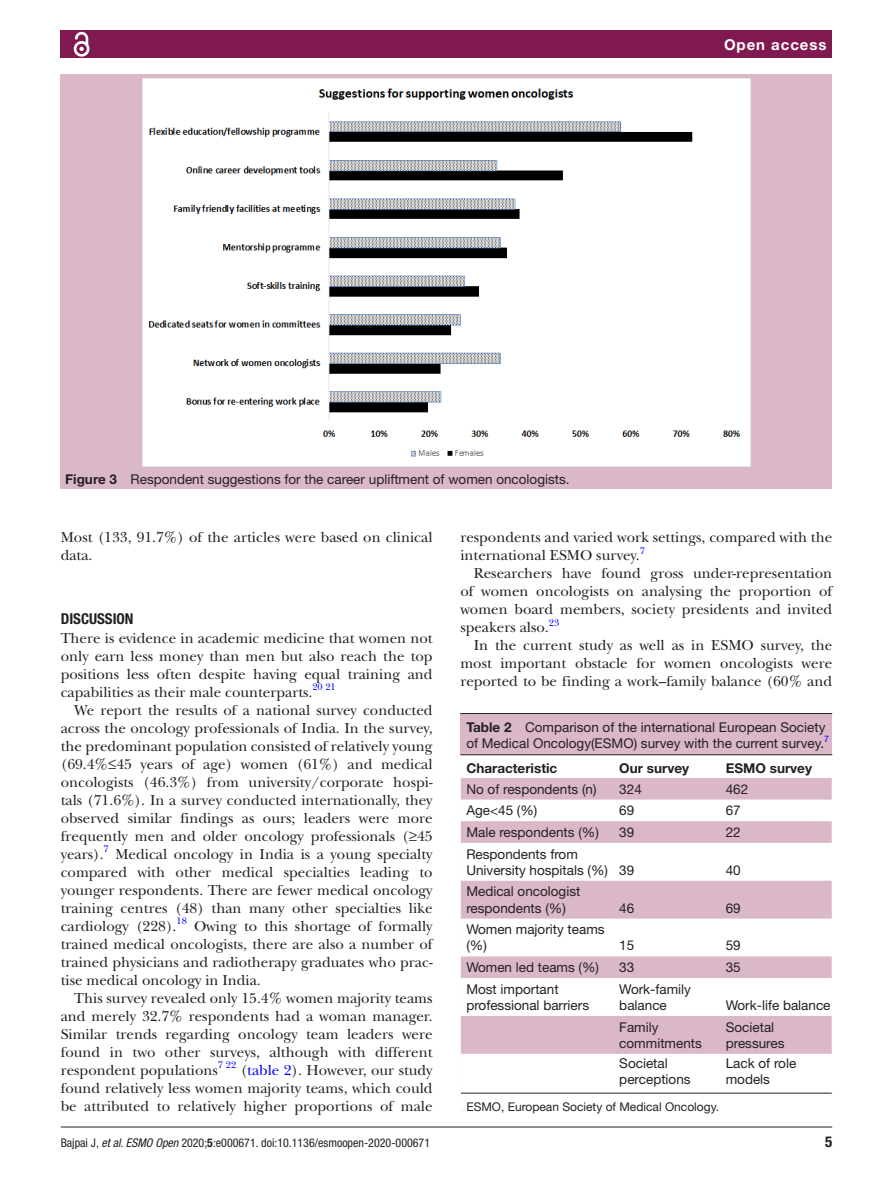
<style>
.page{position:relative;width:893px;height:1191px;background:#fff}
.page>*{position:absolute;margin:0;border:0;box-sizing:border-box;transform-origin:0 0}
.t1{font:15px/18px "New Baskerville";color:#231f20;text-align:justify}
.t2{font:700 condensed 15px "Helvetica Neue LT Std";color:#231f20}
.t3{font:700 15px "Helvetica Neue LT Std";letter-spacing:.065em;color:#fff}
.t4{font:13.5px/16.2px "Helvetica Neue LT Std";color:#231f20}
.t5{font:700 13.5px "Helvetica Neue LT Std";color:#231f20}
.t6{font:condensed 12px "Helvetica Neue LT Std";color:#231f20}
.t7{font:12px "Helvetica Neue LT Std";color:#231f20}
.t8{font:9.9px "New Baskerville";color:#00f}
.s1{font-weight:700}
.s2{color:#00f}
.s3{font-style:italic}
</style>
<div class="page">
<div style="left:61px;top:31px;width:771px;height:27px;background:#80194f"></div>
<hr style="left:61px;top:1126px;width:771px;height:1px;background:#231f20">
<svg style="left:73px;top:31px;width:17px;height:26px"></svg>
<div style="left:61px;top:74px;width:771px;height:415px;background:#dab8c8"></div>
<img style="left:142px;top:79px;width:609px;height:387px">
<div style="left:460px;top:714px;width:372px;height:396px;background:#dab8c8"></div>
<hr style="left:460px;top:713px;width:372px;height:1px;background:#231f20">
<svg style="left:461px;top:755px;width:371px;height:355px;fill:#fff"></svg>
<hr style="left:460px;top:754px;width:153px;height:1px;background:#231f20">
<hr style="left:613px;top:754px;width:107px;height:1px;background:#231f20">
<hr style="left:720px;top:754px;width:112px;height:1px;background:#231f20">
<hr style="left:613px;top:1092px;width:107px;height:1px;background:#231f20">
<hr style="left:460px;top:1092px;width:153px;height:1px;background:#231f20">
<hr style="left:720px;top:1092px;width:112px;height:1px;background:#231f20">
<svg style="left:460px;top:755px;width:1px;height:88px"></svg>
<hr style="left:460px;top:843px;width:1px;height:37px;background:#fff">
<hr style="left:460px;top:880px;width:1px;height:38px;background:#fff">
<hr style="left:460px;top:918px;width:1px;height:38px;background:#fff">
<svg style="left:460px;top:956px;width:1px;height:22px"></svg>
<hr style="left:460px;top:978px;width:1px;height:38px;background:#fff">
<hr style="left:460px;top:1016px;width:1px;height:37px;background:#fff">
<hr style="left:460px;top:1053px;width:1px;height:40px;background:#fff">
<svg style="left:460px;top:1093px;width:1px;height:17px"></svg>
<p class="t3" style="left:724px;top:35px;width:104px">Open access</p>
<p class="t4" style="left:65px;top:471px;width:506px"><span class="s1">Figure 3</span> Respondent suggestions for the career upliftment of women oncologists.</p>
<p class="t1" style="left:61px;top:528px;width:373px">Most (133, 91.7%) of the articles were based on clinical data.</p>
<p class="t2" style="left:61px;top:610px;width:74px">DISCUSSION</p>
<p class="t1" style="left:61px;top:629px;width:373px">There is evidence in academic medicine that women not only earn less money than men but also reach the top positions less often despite having equal training and capabilities as their male counterparts.</p>
<p class="t8" style="left:312px;top:681px;width:25px">20 21</p>
<p class="t1" style="left:61px;top:701px;width:373px;text-indent:14px">We report the results of a national survey conducted across the oncology professionals of India. In the survey, the predominant population consisted of relatively young (69.4%≤45 years of age) women (61%) and medical oncologists (46.3%) from university/corporate hospi&shy;tals (71.6%). In a survey conducted internationally, they observed similar findings as ours; leaders were more frequently men and older oncology professionals (≥45 years).<sup>7</sup> Medical oncology in India is a young specialty compared with other medical specialties leading to younger respondents. There are fewer medical oncology training centres (48) than many other specialties like cardiology (228).</p>
<p class="t8" style="left:177px;top:915px;width:12px">18</p>
<p class="t1" style="left:61px;top:917px;width:373px;text-indent:133px">Owing to this shortage of formally trained medical oncologists, there are also a number of trained physicians and radiotherapy graduates who prac&shy;tise medical oncology in India.</p>
<p class="t1" style="left:61px;top:989px;width:373px;text-indent:14px">This survey revealed only 15.4% women majority teams and merely 32.7% respondents had a woman manager.<br>Similar trends regarding oncology team leaders were found in two other surveys, although with different respondent populations<sup>7</sup> <sup>22</sup> (<span class="s2">table 2</span>). However, our study found relatively less women majority teams, which could be attributed to relatively higher proportions of male</p>
<p class="t1" style="left:460px;top:528px;width:373px">respondents and varied work settings, compared with the international ESMO survey.</p>
<p class="t8" style="left:640px;top:544px;width:7px">7</p>
<p class="t1" style="left:460px;top:564px;width:373px;text-indent:14px">Researchers have found gross under-representation of women oncologists on analysing the proportion of women board members, society presidents and invited speakers also.</p>
<p class="t8" style="left:549px;top:616px;width:12px">23</p>
<p class="t1" style="left:460px;top:636px;width:373px;text-indent:14px">In the current study as well as in ESMO survey, the most important obstacle for women oncologists were reported to be finding a work–family balance (60% and</p>
<p class="t4" style="left:466px;top:718px;width:364px"><span class="s1">Table 2</span> Comparison of the international European Society of Medical Oncology(ESMO) survey with the current survey.<sup>7</sup></p>
<p class="t5" style="left:466px;top:760px;width:92px">Characteristic</p>
<p class="t5" style="left:619px;top:760px;width:71px">Our survey</p>
<p class="t5" style="left:726px;top:760px;width:88px">ESMO survey</p>
<p class="t4" style="left:466px;top:780px;width:132px">No of respondents (n)</p>
<p class="t4" style="left:619px;top:780px;width:24px">324</p>
<p class="t4" style="left:726px;top:780px;width:24px">462</p>
<p class="t4" style="left:466px;top:802px;width:73px">Age&lt;45 (%)</p>
<p class="t4" style="left:619px;top:802px;width:17px">69</p>
<p class="t4" style="left:726px;top:802px;width:17px">67</p>
<p class="t4" style="left:466px;top:823px;width:134px">Male respondents (%)</p>
<p class="t4" style="left:619px;top:823px;width:17px">39</p>
<p class="t4" style="left:726px;top:823px;width:17px">22</p>
<p class="t4" style="left:466px;top:845px;width:169px">Respondents from<br>University hospitals (%) 39</p>
<p class="t4" style="left:726px;top:861px;width:17px">40</p>
<p class="t4" style="left:466px;top:883px;width:116px">Medical oncologist respondents (%)</p>
<p class="t4" style="left:466px;top:921px;width:140px">Women majority teams (%)</p>
<p class="t4" style="left:619px;top:899px;width:17px">46</p>
<p class="t4" style="left:726px;top:899px;width:17px">69</p>
<p class="t4" style="left:619px;top:937px;width:17px">15</p>
<p class="t4" style="left:726px;top:937px;width:17px">59</p>
<p class="t4" style="left:466px;top:959px;width:134px">Women led teams (%)</p>
<p class="t4" style="left:619px;top:959px;width:17px">33</p>
<p class="t4" style="left:726px;top:959px;width:17px">35</p>
<p class="t4" style="left:466px;top:980px;width:124px">Most important professional barriers</p>
<p class="t4" style="left:619px;top:980px;width:73px">Work-family balance</p>
<p class="t4" style="left:726px;top:996px;width:106px">Work-life balance</p>
<p class="t4" style="left:619px;top:1018px;width:84px">Family commitments</p>
<p class="t4" style="left:726px;top:1018px;width:60px">Societal pressures</p>
<p class="t4" style="left:619px;top:1054px;width:73px">Societal perceptions</p>
<p class="t4" style="left:726px;top:1054px;width:72px">Lack of role models</p>
<p class="t7" style="left:466px;top:1099px;width:254px">ESMO, European Society of Medical Oncology.</p>
<p class="t6" style="left:61px;top:1135px;width:371px">Bajpai J, <span class="s3">et al</span>. <span class="s3">ESMO Open</span> 2020;<span class="s1">5</span>:e000671. doi:10.1136/esmoopen-2020-000671</p>
<p class="t2" style="left:825px;top:1132px;width:9px">5</p>
</div>
